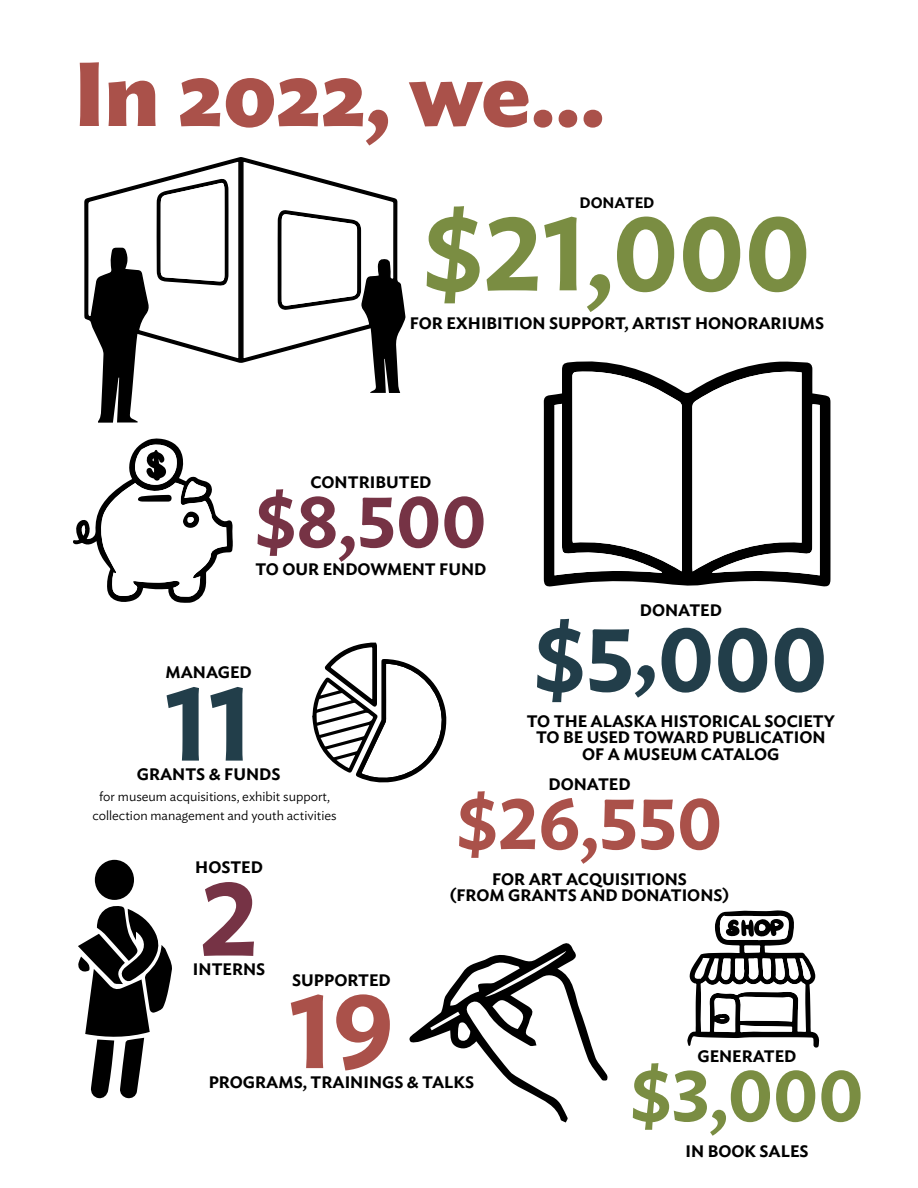
<style>
.page{position:relative;width:918px;height:1188px;background:#fff}
.page>*{position:absolute;margin:0;border:0;box-sizing:border-box;transform-origin:0 0}
.t1{font:600 105px "Ideal Sans";color:#7a8d42}
.t2{font:600 105px "Ideal Sans";color:#aa514a}
.t3{font:600 105px "Ideal Sans";color:#223e4a}
.t4{font:600 105px "Ideal Sans";color:#763345}
.t5{font:700 90px "Ideal Sans";color:#aa514a}
.t6{font:600 90px "Ideal Sans";color:#223e4a}
.t7{font:600 72px "Ideal Sans";color:#aa514a}
.t8{font:600 72px "Ideal Sans";color:#763345}
.t9{font:600 72px "Ideal Sans";color:#7a8d42}
.t10{font:600 16.5px/16.5px "Ideal Sans";color:#000;text-align:center}
.t11{font:600 15px "Ideal Sans";color:#000}
.t12{font:300 13.5px/19.5px "Ideal Sans";color:#000;text-align:center}
</style>
<div class="page">
<svg style="left:73px;top:520px;width:13px;height:25px"></svg>
<svg style="left:312px;top:642px;width:135px;height:141px"></svg>
<svg style="left:409px;top:943px;width:199px;height:180px"></svg>
<svg style="left:84px;top:157px;width:322px;height:236px"></svg>
<svg style="left:241px;top:157px;width:155px;height:204px"></svg>
<svg style="left:86px;top:159px;width:155px;height:444px"></svg>
<svg style="left:278px;top:211px;width:82px;height:99px"></svg>
<svg style="left:157px;top:179px;width:71px;height:106px"></svg>
<svg style="left:687px;top:910px;width:132px;height:138px"></svg>
<div style="left:95px;top:860px;width:39px;height:40px;background:#000;border-radius:50%"></div>
<svg style="left:78px;top:906px;width:94px;height:193px"></svg>
<svg style="left:544px;top:361px;width:286px;height:226px;fill:#000"></svg>
<svg style="left:555px;top:370px;width:127px;height:205px"></svg>
<svg style="left:692px;top:371px;width:128px;height:204px"></svg>
<h2 class="t5" style="left:73px;top:22px;width:533px">In 2022, we...</h2>
<p class="t11" style="left:580px;top:191px;width:76px">DONATED</p>
<h1 class="t1" style="left:423px;top:171px;width:389px">$21,000</h1>
<p class="t10" style="left:410px;top:314px;width:416px">FOR EXHIBITION SUPPORT, ARTIST HONORARIUMS</p>
<p class="t10" style="left:310px;top:473px;width:122px">CONTRIBUTED</p>
<h3 class="t8" style="left:255px;top:465px;width:233px">$8,500</h3>
<p class="t10" style="left:255px;top:560px;width:233px">TO OUR ENDOWMENT FUND</p>
<p class="t10" style="left:166px;top:663px;width:88px">MANAGED</p>
<h1 class="t3" style="left:165px;top:642px;width:89px">11</h1>
<p class="t12" style="left:92px;top:785px;width:246px">for museum acquisitions, exhibit support, collection management and youth activities</p>
<p class="t10" style="left:137px;top:765px;width:145px">GRANTS &amp; FUNDS</p>
<p class="t10" style="left:195px;top:858px;width:69px">HOSTED</p>
<h1 class="t4" style="left:200px;top:836px;width:61px">2</h1>
<p class="t10" style="left:193px;top:960px;width:74px">INTERNS</p>
<p class="t10" style="left:292px;top:970px;width:100px">SUPPORTED</p>
<p class="t10" style="left:640px;top:601px;width:84px">DONATED</p>
<h2 class="t6" style="left:534px;top:589px;width:295px">$5,000</h2>
<p class="t10" style="left:527px;top:712px;width:310px">TO THE ALASKA HISTORICAL SOCIETY<br>TO BE USED TOWARD PUBLICATION<br>OF A MUSEUM CATALOG</p>
<p class="t10" style="left:548px;top:775px;width:84px">DONATED</p>
<h3 class="t7" style="left:457px;top:767px;width:267px">$26,550</h3>
<p class="t10" style="left:450px;top:870px;width:281px">FOR ART ACQUISITIONS<br>(FROM GRANTS AND DONATIONS)</p>
<h1 class="t2" style="left:289px;top:949px;width:106px">19</h1>
<p class="t10" style="left:209px;top:1072px;width:267px">PROGRAMS, TRAININGS &amp; TALKS</p>
<p class="t10" style="left:698px;top:1047px;width:100px">GENERATED</p>
<h3 class="t9" style="left:630px;top:1039px;width:235px">$3,000</h3>
<p class="t10" style="left:686px;top:1142px;width:124px">IN BOOK SALES</p>
</div>
